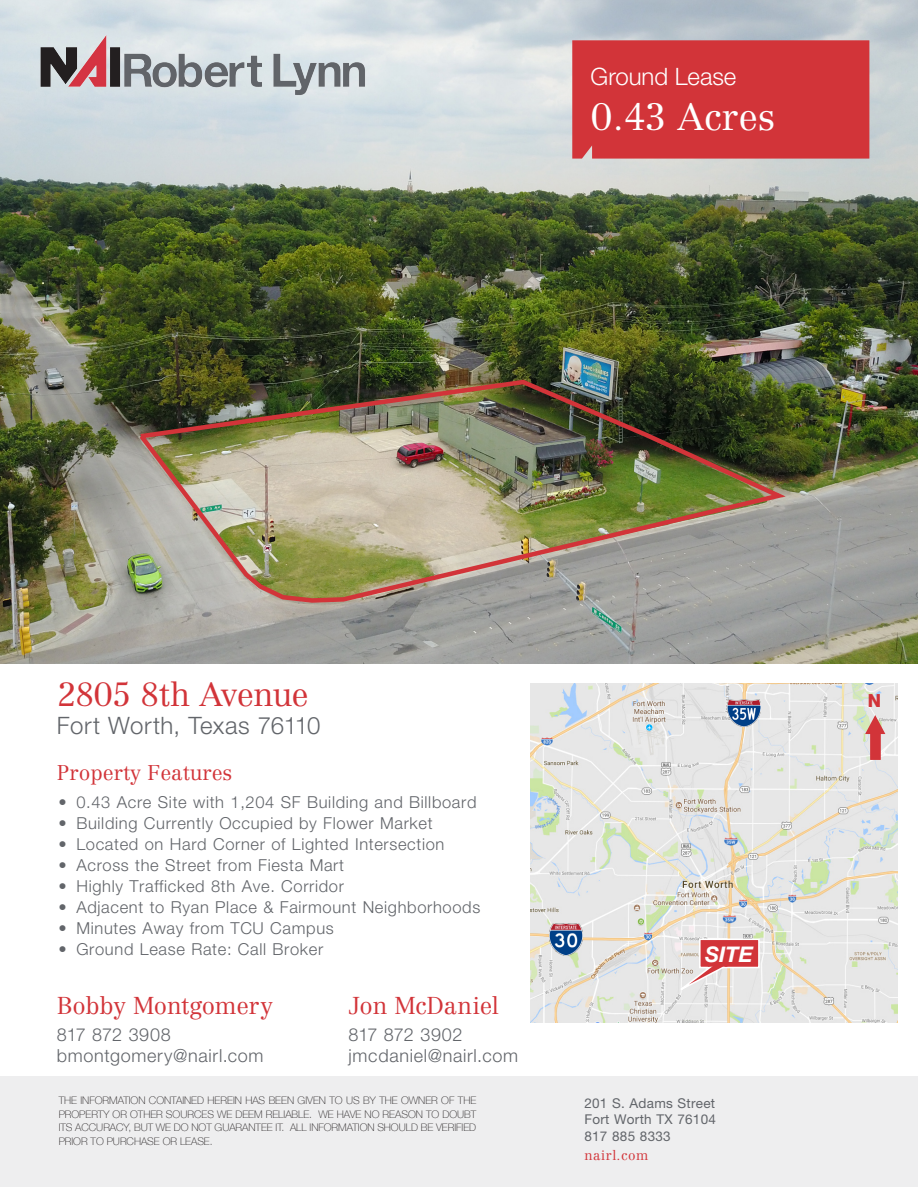
<style>
.page{position:relative;width:918px;height:1188px;background:#fff}
.page>*{position:absolute;margin:0;border:0;box-sizing:border-box;transform-origin:0 0}
.t1{font:300 37.5px "Centennial LT Std";color:#fff}
.t2{font:300 33px "Centennial LT Std";letter-spacing:-.035em;color:#d23439}
.t3{font:300 24px "Centennial LT Std";letter-spacing:-.01em;color:#d23439}
.t4{font:300 24px "Helvetica Neue LT Std";letter-spacing:.015em;color:#62656a}
.t5{font:300 24px "Helvetica Neue LT Std";letter-spacing:-.005em;color:#fff}
.t6{font:italic 700 21.6px "Helvetica Neue LT Std";color:#fff}
.t7{font:300 21px "Centennial LT Std";color:#d23439}
.t8{font:300 18px "Helvetica Neue LT Std";letter-spacing:.04em;color:#62656a}
.t9{font:300 18px "Helvetica Neue LT Std";letter-spacing:.005em;color:#62656a}
.t10{font:800 18px "Helvetica Neue LT";color:#d23439}
.Subhead{font:300 16.5px "Helvetica Neue LT Std";letter-spacing:.04em;color:#62656a}
.t11{font:13.5px "Helvetica Neue LT Std";letter-spacing:.02em;color:#62656a}
.t12{font:300 13.5px "Centennial LT Std";letter-spacing:.04em;color:#d23439}
.t13{font:100 10.5px/13.5px "Helvetica Neue LT";color:#231f20;text-align:justify}
</style>
<div class="page">
<img style="left:0;top:0;width:918px;height:663px">
<div style="left:0;top:1076px;width:918px;height:111px;background:#eeeeef"></div>
<div style="left:572px;top:40px;width:297px;height:119px;background:#d23439"></div>
<img style="left:531px;top:684px;width:367px;height:339px">
<div style="left:699px;top:939px;width:61px;height:29px;background:#d23439;border:2px solid #fff"></div>
<svg style="left:679px;top:958px;width:47px;height:34px"></svg>
<div style="left:708px;top:958px;width:19px;height:9px;background:#d23439"></div>
<img style="left:550px;top:923px;width:32px;height:33px">
<img style="left:727px;top:700px;width:34px;height:27px">
<div style="left:870px;top:730px;width:11px;height:30px;background:#d23439;border:2px solid #d23439"></div>
<svg style="left:864px;top:715px;width:23px;height:20px"></svg>
<img style="left:135px;top:377px;width:657px;height:228px">
<img style="left:40px;top:34px;width:326px;height:62px">
<p class="t5" style="left:591px;top:62px;width:147px">Ground Lease</p>
<p class="t1" style="left:591px;top:95px;width:186px">0.43 Acres</p>
<p class="t2" style="left:57px;top:674px;width:253px">2805 8th Avenue</p>
<p class="t4" style="left:57px;top:711px;width:265px">Fort Worth, Texas 76110</p>
<p class="t7" style="left:57px;top:760px;width:177px">Property Features</p>
<p class="Subhead" style="left:58px;top:792px;width:420px">• 0.43 Acre Site with 1,204 SF Building and Billboard</p>
<p class="Subhead" style="left:58px;top:813px;width:376px">• Building Currently Occupied by Flower Market</p>
<p class="Subhead" style="left:58px;top:834px;width:388px">• Located on Hard Corner of Lighted Intersection</p>
<p class="Subhead" style="left:58px;top:855px;width:287px">• Across the Street from Fiesta Mart</p>
<p class="Subhead" style="left:58px;top:876px;width:287px">• Highly Trafficked 8th Ave. Corridor</p>
<p class="Subhead" style="left:58px;top:897px;width:423px">• Adjacent to Ryan Place &amp; Fairmount Neighborhoods</p>
<p class="Subhead" style="left:58px;top:918px;width:277px">• Minutes Away from TCU Campus</p>
<p class="Subhead" style="left:58px;top:939px;width:266px">• Ground Lease Rate: Call Broker</p>
<p class="t3" style="left:57px;top:991px;width:217px">Bobby Montgomery</p>
<p class="t9" style="left:57px;top:1024px;width:116px">817 872 3908</p>
<p class="t8" style="left:57px;top:1045px;width:208px">bmontgomery@nairl.com</p>
<p class="t13" style="left:59px;top:1094px;width:419px">THE INFORMATION CONTAINED HEREIN HAS BEEN GIVEN TO US BY THE OWNER OF THE PROPERTY OR OTHER SOURCES WE DEEM RELIABLE. WE HAVE NO REASON TO DOUBT ITS ACCURACY, BUT WE DO NOT GUARANTEE IT. ALL INFORMATION SHOULD BE VERIFIED PRIOR TO PURCHASE OR LEASE.</p>
<p class="t3" style="left:349px;top:991px;width:151px">Jon McDaniel</p>
<p class="t9" style="left:349px;top:1024px;width:115px">817 872 3902</p>
<p class="t8" style="left:349px;top:1045px;width:171px">jmcdaniel@nairl.com</p>
<p class="t6" style="left:705px;top:941px;width:49px">SITE</p>
<p class="t11" style="left:584px;top:1095px;width:132px">201 S. Adams Street</p>
<p class="t11" style="left:584px;top:1112px;width:133px">Fort Worth TX 76104</p>
<p class="t11" style="left:584px;top:1128px;width:88px">817 885 8333</p>
<p class="t12" style="left:584px;top:1147px;width:66px">nairl.com</p>
<p class="t10" style="left:868px;top:690px;width:15px">N</p>
</div>
